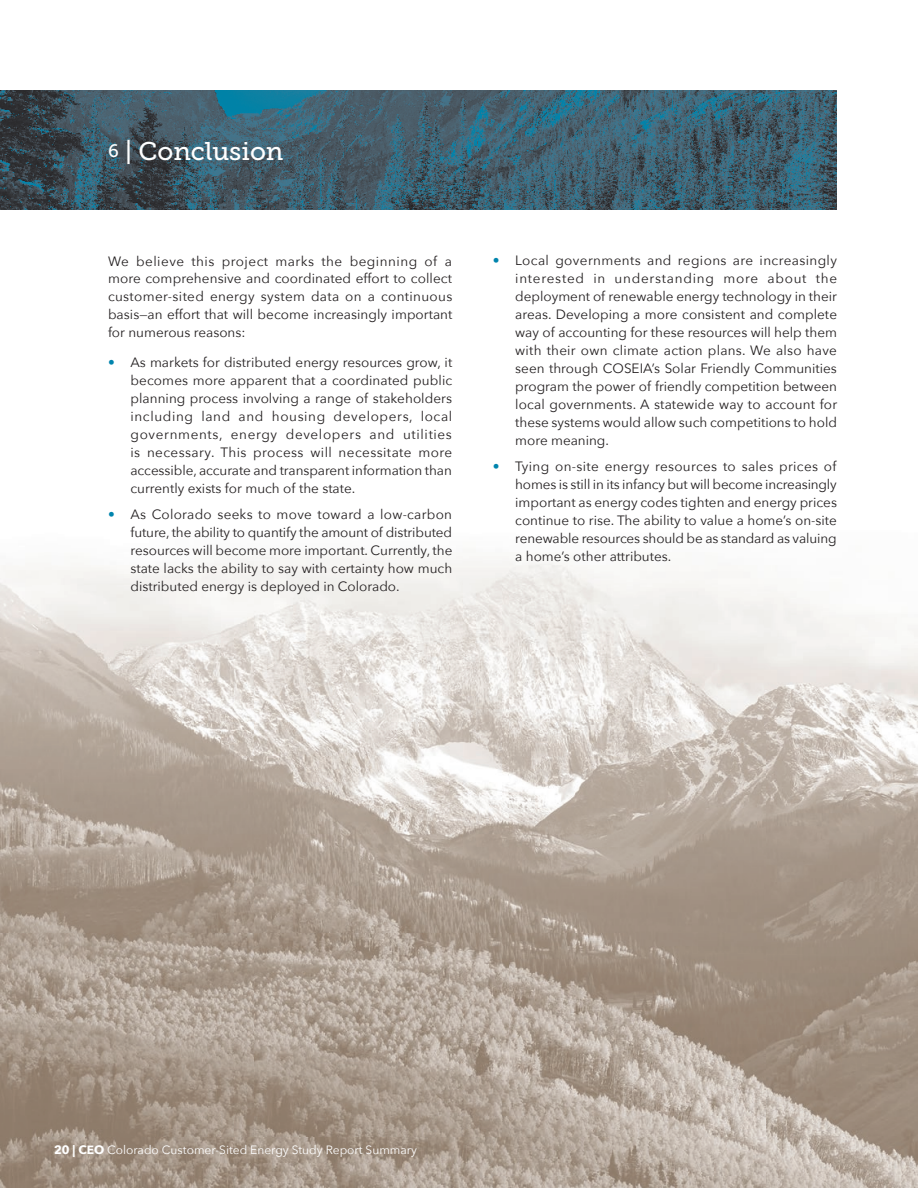
<style>
.page{position:relative;width:918px;height:1188px;background:#fff}
.page>*{position:absolute;margin:0;border:0;box-sizing:border-box;transform-origin:0 0}
.t1{font:25.5px "Museo Slab 500";color:#fff}
.t2{font:13.5px/18px "Avenir Next";color:#231f20;text-align:justify}
.t3{font:12px "Avenir Next";color:#fff}
.s1{font-size:18px}
.s2{color:#0084ad}
.s3{font-weight:700}
</style>
<div class="page">
<img style="left:0;top:557px;width:918px;height:631px">
<img style="left:0;top:90px;width:837px;height:120px">
<h1 class="t1" style="left:108px;top:137px;width:177px"><span class="s1">6</span> | Conclusion</h1>
<p class="t2" style="left:108px;top:252px;width:346px">We believe this project marks the beginning of a more comprehensive and coordinated effort to collect customer-sited energy system data on a continuous basis—an effort that will become increasingly important for numerous reasons:</p>
<p class="t2" style="left:131px;top:354px;width:323px;text-indent:-23px"><span class="s2">•</span> As markets for distributed energy resources grow, it becomes more apparent that a coordinated public planning process involving a range of stakeholders including land and housing developers, local governments, energy developers and utilities is necessary. This process will necessitate more accessible, accurate and transparent information than currently exists for much of the state.</p>
<p class="t2" style="left:131px;top:505px;width:323px;text-indent:-23px"><span class="s2">•</span> As Colorado seeks to move toward a low-carbon future, the ability to quantify the amount of distributed resources will become more important. Currently, the state lacks the ability to say with certainty how much distributed energy is deployed in Colorado.</p>
<p class="t2" style="left:515px;top:252px;width:323px;text-indent:-23px"><span class="s2">•</span> Local governments and regions are increasingly interested in understanding more about the deployment of renewable energy technology in their areas. Developing a more consistent and complete way of accounting for these resources will help them with their own climate action plans. We also have seen through COSEIA’s Solar Friendly Communities program the power of friendly competition between local governments. A statewide way to account for these systems would allow such competitions to hold more meaning.</p>
<p class="t2" style="left:515px;top:457px;width:323px;text-indent:-23px"><span class="s2">•</span> Tying on-site energy resources to sales prices of homes is still in its infancy but will become increasingly important as energy codes tighten and energy prices continue to rise. The ability to value a home’s on-site renewable resources should be as standard as valuing a home’s other attributes.</p>
<p class="t3" style="left:54px;top:1142px;width:365px"><span class="s3">20 | CEO</span> Colorado Customer-Sited Energy Study Report Summary</p>
</div>
